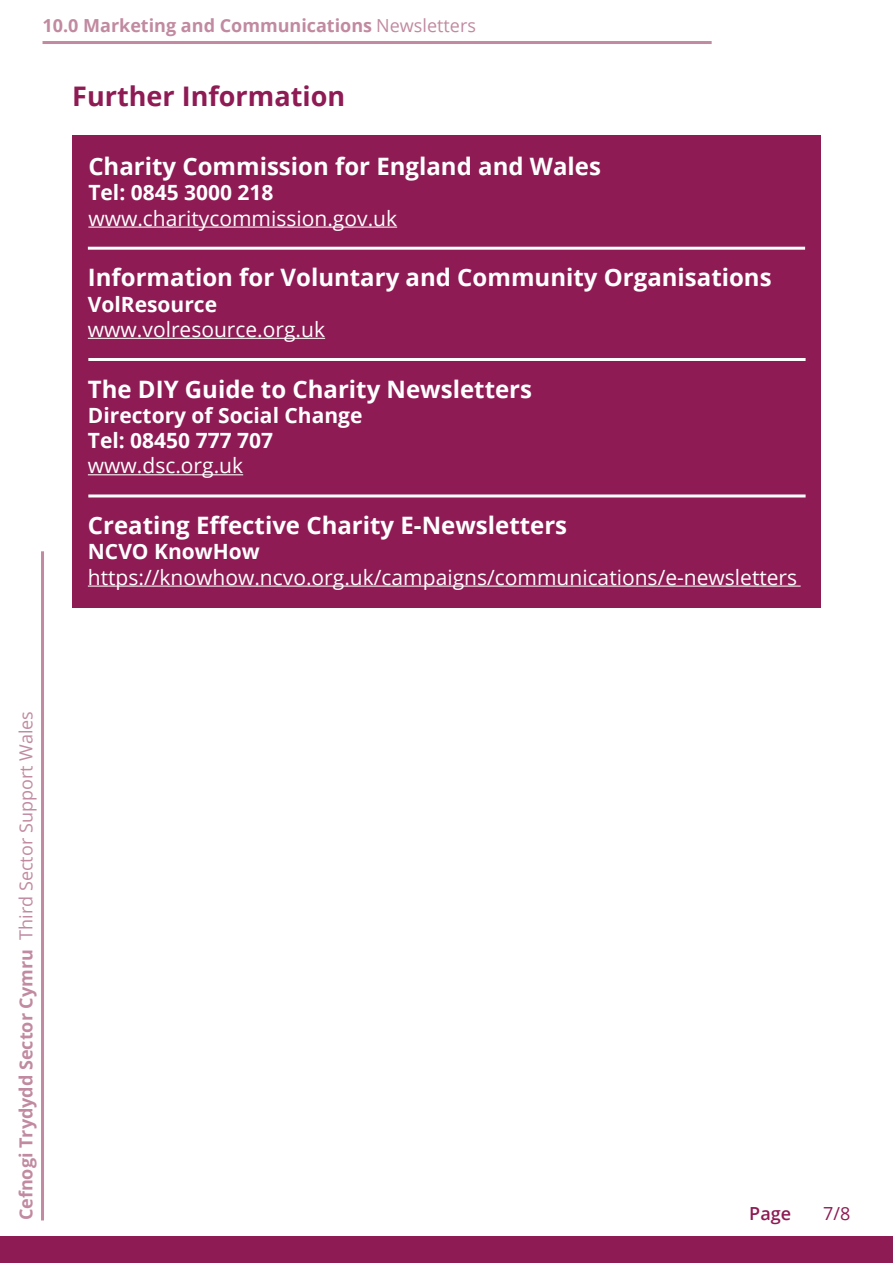
<style>
.page{position:relative;width:893px;height:1263px;background:#fff}
.page>*{position:absolute;margin:0;border:0;box-sizing:border-box;transform-origin:0 0}
.SectionHeading-Purpl{font:700 27px "Open Sans";color:#8e1b54}
.t1{font:700 24px "Open Sans";color:#fff}
.t2{font:21px "Open Sans";color:#fff}
.t3{font:700 21px "Open Sans";color:#fff}
.t4{font:700 18px "Open Sans";color:#c18aa0}
.t5{font:600 18px "Open Sans";color:#8e1b54}
.t6{font:18px "Open Sans";color:#8e1b54}
.s1{font-weight:400}
</style>
<div class="page">
<hr style="left:43px;top:41px;width:669px;height:3px;background:#c18aa0">
<div style="left:0;top:1236px;width:893px;height:27px;background:#8e1b54"></div>
<hr style="left:41px;top:551px;width:3px;height:669px;background:#c18aa0">
<div style="left:72px;top:135px;width:749px;height:473px;background:#8e1b54"></div>
<hr style="left:88px;top:227px;width:309px;height:1px;background:#fff">
<hr style="left:88px;top:338px;width:237px;height:1px;background:#fff">
<hr style="left:88px;top:474px;width:155px;height:1px;background:#fff">
<hr style="left:88px;top:247px;width:717px;height:3px;background:#fff">
<hr style="left:88px;top:358px;width:718px;height:3px;background:#fff">
<hr style="left:88px;top:586px;width:713px;height:1px;background:#fff">
<hr style="left:88px;top:494px;width:718px;height:3px;background:#fff">
<p class="t4" style="left:43px;top:13px;width:435px">10.0 Marketing and Communications <span class="s1">Newsletters</span></p>
<h3 class="SectionHeading-Purpl" style="left:72px;top:77px;width:274px">Further Information</h3>
<p class="t4" style="left:13px;top:1220px;width:511px;rotate:-90deg">Cefnogi Trydydd Sector Cymru <span class="s1">Third Sector Support Wales</span></p>
<p class="t1" style="left:88px;top:149px;width:514px">Charity Commission for England and Wales</p>
<p class="t3" style="left:88px;top:178px;width:187px">Tel: 0845 3000 218</p>
<p class="t2" style="left:88px;top:203px;width:310px">www.charitycommission.gov.uk</p>
<p class="t1" style="left:88px;top:261px;width:685px">Information for Voluntary and Community Organisations</p>
<p class="t3" style="left:88px;top:289px;width:131px">VolResource</p>
<p class="t2" style="left:88px;top:315px;width:239px">www.volresource.org.uk</p>
<p class="t1" style="left:88px;top:372px;width:446px">The DIY Guide to Charity Newsletters</p>
<p class="t3" style="left:88px;top:400px;width:276px">Directory of Social Change</p>
<p class="t3" style="left:88px;top:426px;width:187px">Tel: 08450 777 707</p>
<p class="t2" style="left:88px;top:451px;width:157px">www.dsc.org.uk</p>
<p class="t1" style="left:88px;top:508px;width:481px">Creating Effective Charity E-Newsletters</p>
<p class="t3" style="left:88px;top:537px;width:174px">NCVO KnowHow</p>
<p class="t2" style="left:88px;top:562px;width:711px">https://knowhow.ncvo.org.uk/campaigns/communications/e-newsletters</p>
<p class="t5" style="left:749px;top:1201px;width:43px">Page</p>
<p class="t6" style="left:823px;top:1201px;width:29px">7/8</p>
</div>
